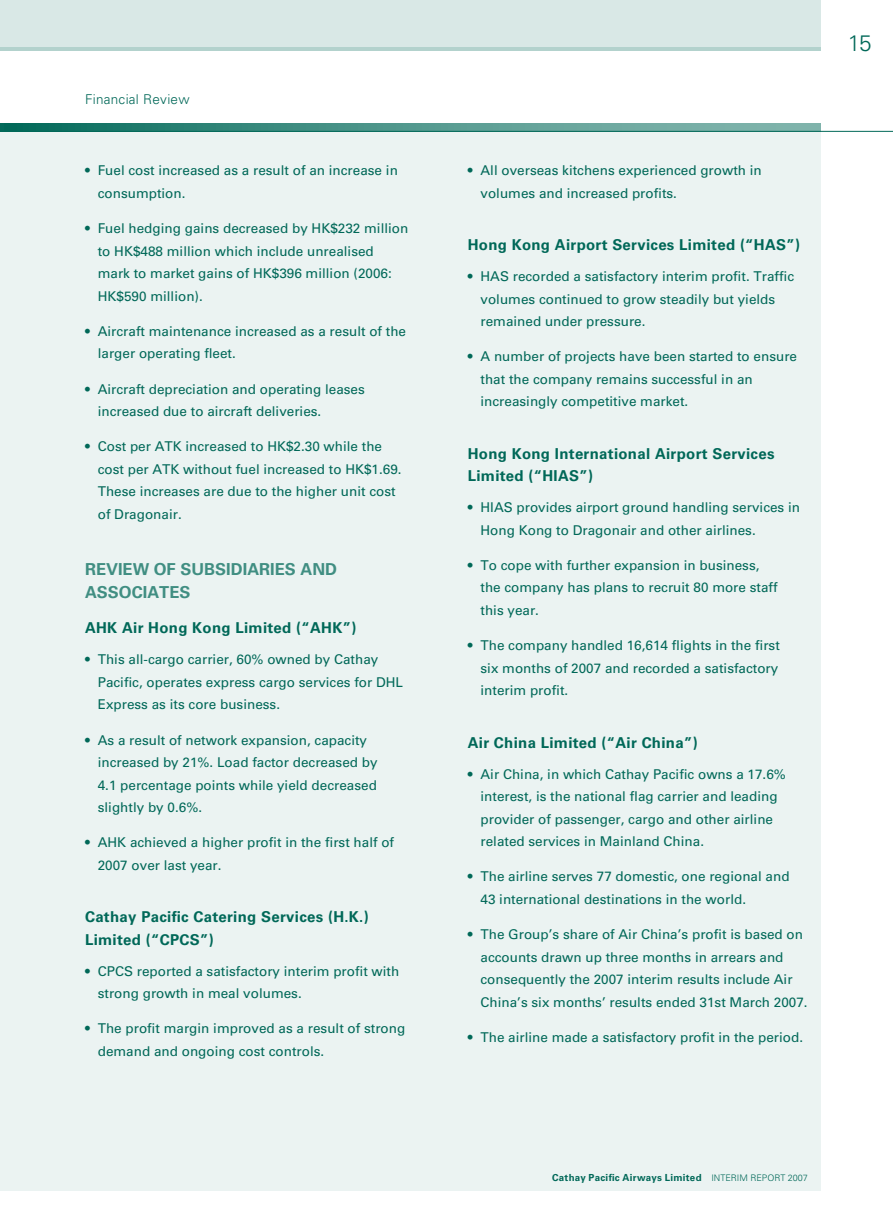
<style>
.page{position:relative;width:893px;height:1212px;background:#fff}
.page>*{position:absolute;margin:0;border:0;box-sizing:border-box;transform-origin:0 0}
.t1{font:300 22.5px "Univers";color:#006858}
.t2{font:700 16.5px/22.5px "Univers";color:#408e82}
.t3{font:700 15px/22.5px "Univers";letter-spacing:.02em;color:#006858}
.t4{font:13.5px/22.5px "Univers";color:#006858}
.t5{font:300 13.5px "Univers";letter-spacing:.02em;color:#006858}
.t6{font:700 9.75px "Univers";letter-spacing:.03em;color:#006858}
.s1{font-weight:300;font-size:9px}
</style>
<div class="page">
<svg style="left:0;top:123px;width:821px;height:8px;background:#4b9489"></svg>
<div style="left:0;top:0;width:821px;height:50px;background:#d9e8e6"></div>
<div style="left:0;top:132px;width:821px;height:1059px;background:#ebf3f2"></div>
<hr style="left:0;top:131px;width:893px;height:1px;background:#006858">
<hr style="left:0;top:47px;width:821px;height:3px;background:#b3d2cd">
<p class="t5" style="left:85px;top:91px;width:106px">Financial Review</p>
<p class="t4" style="left:98px;top:159px;width:302px;text-indent:-13px">• Fuel cost increased as a result of an increase in consumption.</p>
<p class="t4" style="left:98px;top:217px;width:312px;text-indent:-13px">• Fuel hedging gains decreased by HK$232 million to HK$488 million which include unrealised mark to market gains of HK$396 million (2006:<br>HK$590 million).</p>
<p class="t4" style="left:98px;top:320px;width:310px;text-indent:-13px">• Aircraft maintenance increased as a result of the larger operating fleet.</p>
<p class="t4" style="left:98px;top:378px;width:269px;text-indent:-13px">• Aircraft depreciation and operating leases increased due to aircraft deliveries.</p>
<p class="t4" style="left:98px;top:435px;width:305px;text-indent:-13px">• Cost per ATK increased to HK$2.30 while the cost per ATK without fuel increased to HK$1.69.<br>These increases are due to the higher unit cost of Dragonair.</p>
<p class="t2" style="left:85px;top:558px;width:252px">Review of subsidiaries and assoc</p>
<p class="t2" style="left:143px;top:581px;width:46px">iates</p>
<p class="t3" style="left:85px;top:617px;width:273px">AHK Air Hong Kong Limited (“AHK”)</p>
<p class="t4" style="left:98px;top:648px;width:307px;text-indent:-13px">• This all-cargo carrier, 60% owned by Cathay<br>Pacific, operates express cargo services for DHL<br>Express as its core business.</p>
<p class="t4" style="left:98px;top:728px;width:281px;text-indent:-13px">• As a result of network expansion, capacity increased by 21%. Load factor decreased by 4.1 percentage points while yield decreased slightly by 0.6%.</p>
<p class="t4" style="left:98px;top:831px;width:298px;text-indent:-13px">• AHK achieved a higher profit in the first half of<br>2007 over last year.</p>
<p class="t3" style="left:85px;top:905px;width:285px">Cathay Pacific Catering Services (H.K.)<br>Limited (“CPCS”)</p>
<p class="t4" style="left:98px;top:959px;width:303px;text-indent:-13px">• CPCS reported a satisfactory interim profit with strong growth in meal volumes.</p>
<p class="t4" style="left:98px;top:1017px;width:309px;text-indent:-13px">• The profit margin improved as a result of strong demand and ongoing cost controls.</p>
<h1 class="t1" style="left:848px;top:29px;width:12px">15</h1>
<p class="t4" style="left:480px;top:159px;width:283px;text-indent:-13px">• All overseas kitchens experienced growth in volumes and increased profits.</p>
<p class="t3" style="left:468px;top:234px;width:334px">Hong Kong Airport Services Limited (“HAS”)</p>
<p class="t4" style="left:480px;top:265px;width:315px;text-indent:-13px">• HAS recorded a satisfactory interim profit. Traffic volumes continued to grow steadily but yields remained under pressure.</p>
<p class="t4" style="left:480px;top:345px;width:318px;text-indent:-13px">• A number of projects have been started to ensure that the company remains successful in an increasingly competitive market.</p>
<p class="t3" style="left:468px;top:442px;width:308px">Hong Kong International Airport Services<br>Limited (“HIAS”)</p>
<p class="t4" style="left:480px;top:496px;width:321px;text-indent:-13px">• HIAS provides airport ground handling services in<br>Hong Kong to Dragonair and other airlines.</p>
<p class="t4" style="left:480px;top:554px;width:299px;text-indent:-13px">• To cope with further expansion in business, the company has plans to recruit 80 more staff this year.</p>
<p class="t4" style="left:480px;top:634px;width:301px;text-align:justify;text-indent:-13px">• The company handled 16,614 flights in the first six months of 2007 and recorded a satisfactory interim profit.</p>
<p class="t3" style="left:468px;top:731px;width:231px">Air China Limited (“Air China”)</p>
<p class="t4" style="left:480px;top:762px;width:307px;text-indent:-13px">• Air China, in which Cathay Pacific owns a 17.6% interest, is the national flag carrier and leading provider of passenger, cargo and other airline related services in Mainland China.</p>
<p class="t4" style="left:480px;top:865px;width:311px;text-indent:-13px">• The airline serves 77 domestic, one regional and<br>43 international destinations in the world.</p>
<p class="t4" style="left:480px;top:923px;width:329px;text-indent:-13px">• The Group’s share of Air China’s profit is based on accounts drawn up three months in arrears and consequently the 2007 interim results include Air China’s six months’ results ended 31st March 2007.</p>
<p class="t4" style="left:468px;top:1026px;width:337px">• The airline made a satisfactory profit in the period.</p>
<p class="t6" style="left:552px;top:1172px;width:257px">Cathay Pacific Airways Limited <span class="s1">INTERIM REPORT 2007</span></p>
</div>
